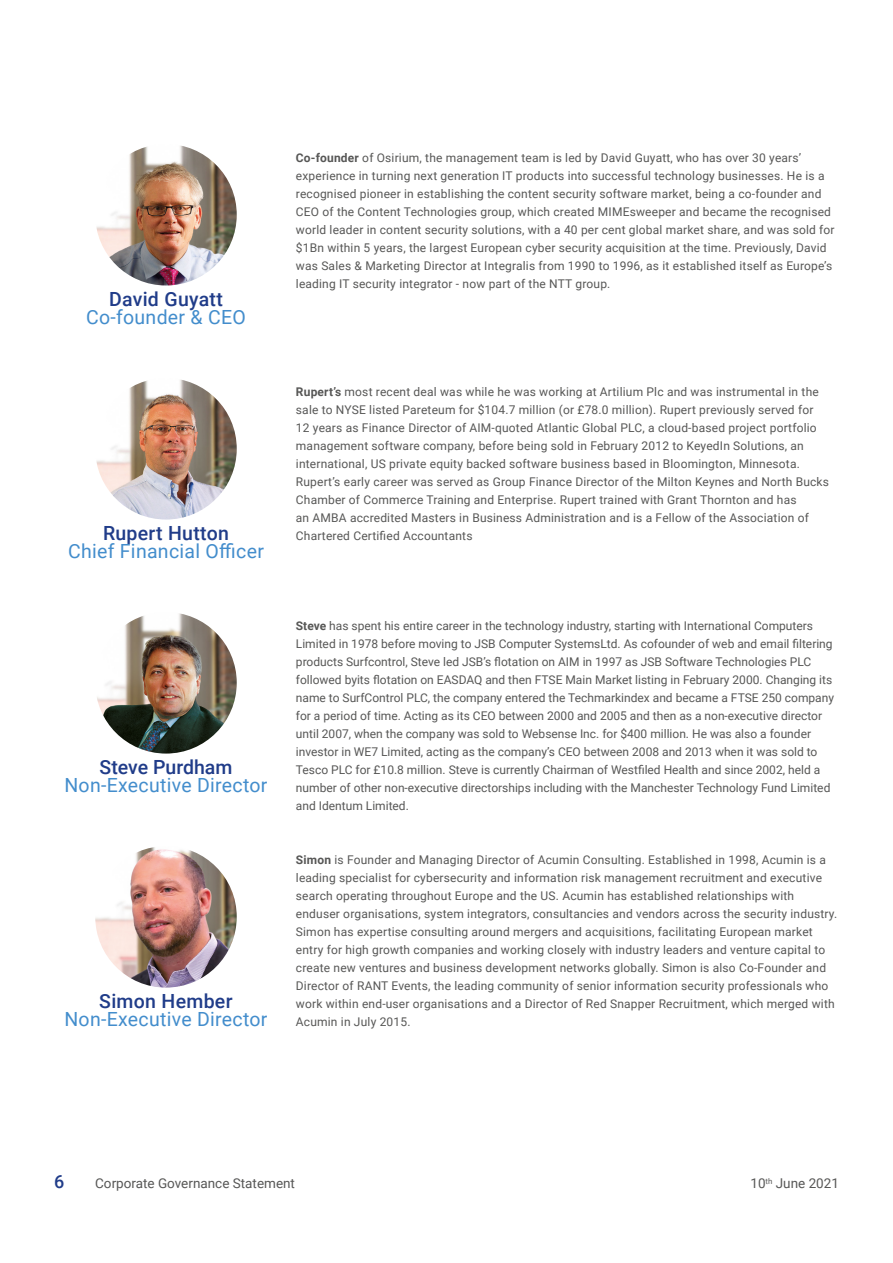
<style>
.page{position:relative;width:893px;height:1263px;background:#fff}
.page>*{position:absolute;margin:0;border:0;box-sizing:border-box;transform-origin:0 0}
.t1{font:19.5px "Roboto";letter-spacing:.015em;color:#438dcc}
.t2{font:500 19.5px "Roboto";letter-spacing:.015em;color:#203c89}
.t3{font:500 18px "Roboto";color:#203c89}
.t4{font:13.5px "Roboto";color:#575756}
.t5{font:12px/18px "Roboto";letter-spacing:.015em;color:#575756}
.s1{font-weight:700}
</style>
<div class="page">
<img style="left:95px;top:144px;width:142px;height:141px;border-radius:71px">
<img style="left:95px;top:378px;width:142px;height:141px;border-radius:71px">
<img style="left:95px;top:612px;width:142px;height:141px;border-radius:71px">
<img style="left:95px;top:846px;width:142px;height:141px;border-radius:71px">
<h1 class="t2" style="left:109px;top:285px;width:115px">David Guyatt</h1>
<h1 class="t1" style="left:86px;top:303px;width:161px">Co-founder &amp; CEO</h1>
<h1 class="t2" style="left:103px;top:519px;width:127px">Rupert Hutton</h1>
<h1 class="t1" style="left:68px;top:537px;width:197px">Chief Financial Officer</h1>
<h1 class="t2" style="left:100px;top:753px;width:134px">Steve Purdham</h1>
<h1 class="t1" style="left:64px;top:771px;width:205px">Non-Executive Director</h1>
<h1 class="t2" style="left:99px;top:987px;width:135px">Simon Hember</h1>
<h1 class="t1" style="left:64px;top:1005px;width:205px">Non-Executive Director</h1>
<p class="t5" style="left:296px;top:148px;width:540px"><span class="s1">Co-founder</span> of Osirium, the management team is led by David Guyatt, who has over 30 years’ experience in turning next generation IT products into successful technology businesses. He is a recognised pioneer in establishing the content security software market, being a co-founder and CEO of the Content Technologies group, which created MIMEsweeper and became the recognised world leader in content security solutions, with a 40 per cent global market share, and was sold for $1Bn within 5 years, the largest European cyber security acquisition at the time. Previously, David was Sales &amp; Marketing Director at Integralis from 1990 to 1996, as it established itself as Europe’s leading IT security integrator - now part of the NTT group.</p>
<p class="t5" style="left:296px;top:382px;width:535px"><span class="s1">Rupert’s</span> most recent deal was while he was working at Artilium Plc and was instrumental in the sale to NYSE listed Pareteum for $104.7 million (or £78.0 million). Rupert previously served for 12 years as Finance Director of AIM-quoted Atlantic Global PLC, a cloud-based project portfolio management software company, before being sold in February 2012 to KeyedIn Solutions, an international, US private equity backed software business based in Bloomington, Minnesota.<br>Rupert’s early career was served as Group Finance Director of the Milton Keynes and North Bucks Chamber of Commerce Training and Enterprise. Rupert trained with Grant Thornton and has<br>an AMBA accredited Masters in Business Administration and is a Fellow of the Association of Chartered Certified Accountants</p>
<p class="t5" style="left:296px;top:616px;width:540px"><span class="s1">Steve</span> has spent his entire career in the technology industry, starting with International Computers Limited in 1978 before moving to JSB Computer SystemsLtd. As cofounder of web and email filtering products Surfcontrol, Steve led JSB’s flotation on AIM in 1997 as JSB Software Technologies PLC followed byits flotation on EASDAQ and then FTSE Main Market listing in February 2000. Changing its name to SurfControl PLC, the company entered the Techmarkindex and became a FTSE 250 company for a period of time. Acting as its CEO between 2000 and 2005 and then as a non-executive director until 2007, when the company was sold to Websense Inc. for $400 million. He was also a founder investor in WE7 Limited, acting as the company’s CEO between 2008 and 2013 when it was sold to Tesco PLC for £10.8 million. Steve is currently Chairman of Westfiled Health and since 2002, held a number of other non-executive directorships including with the Manchester Technology Fund Limited and Identum Limited.</p>
<p class="t5" style="left:296px;top:850px;width:543px"><span class="s1">Simon</span> is Founder and Managing Director of Acumin Consulting. Established in 1998, Acumin is a leading specialist for cybersecurity and information risk management recruitment and executive search operating throughout Europe and the US. Acumin has established relationships with enduser organisations, system integrators, consultancies and vendors across the security industry.<br>Simon has expertise consulting around mergers and acquisitions, facilitating European market entry for high growth companies and working closely with industry leaders and venture capital to create new ventures and business development networks globally. Simon is also Co-Founder and Director of RANT Events, the leading community of senior information security professionals who work within end-user organisations and a Director of Red Snapper Recruitment, which merged with Acumin in July 2015.</p>
<h2 class="t3" style="left:54px;top:1169px;width:12px">6</h2>
<p class="t4" style="left:95px;top:1174px;width:201px">Corporate Governance Statement</p>
<p class="t4" style="left:750px;top:1174px;width:90px">10<sup>th</sup> June 2021</p>
</div>
